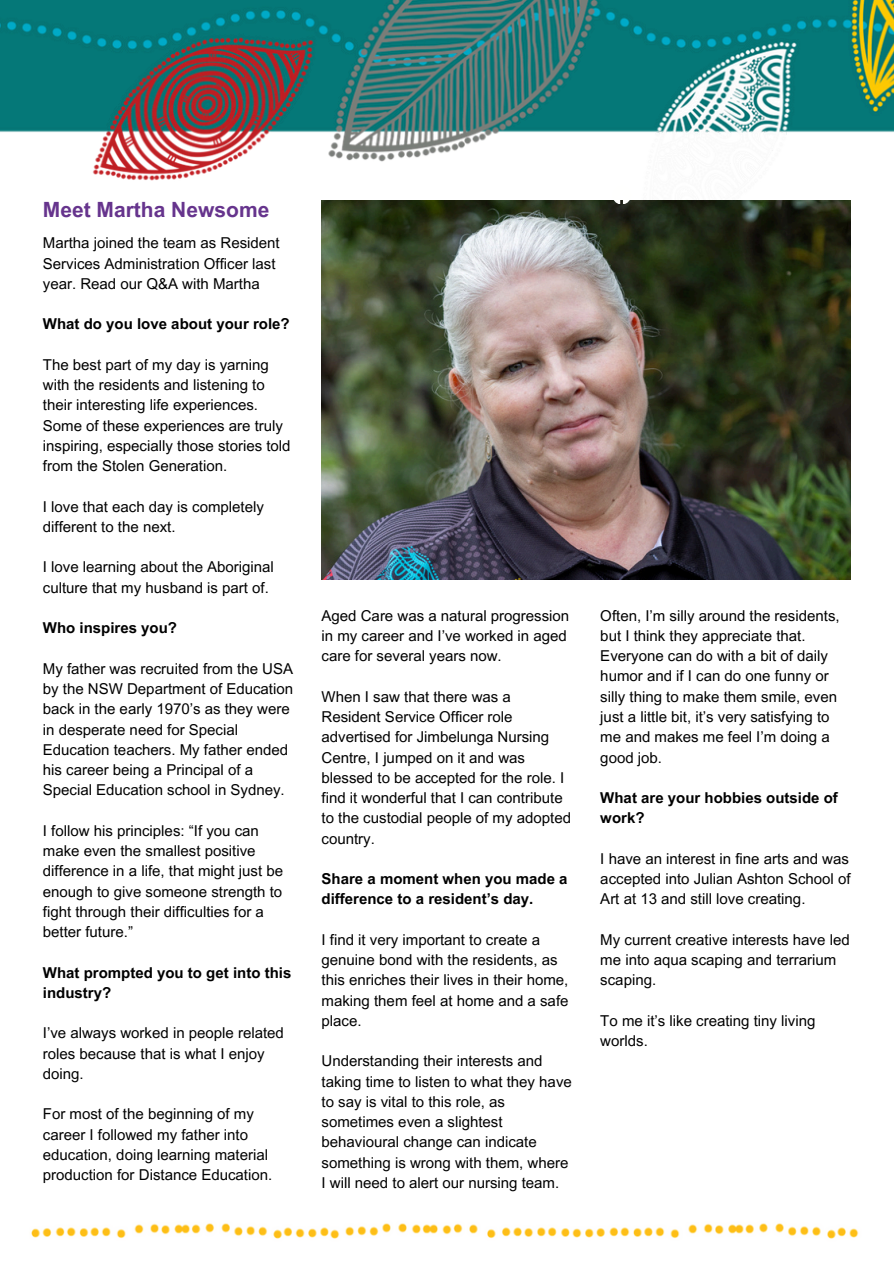
<style>
.page{position:relative;width:894px;height:1264px;background:#fff}
.page>*{position:absolute;margin:0;border:0;box-sizing:border-box;transform-origin:0 0}
.t1{font:700 21px "Arial MT Pro";color:#66348d}
.t2{font:15px/20.2px "Arial MT Pro";color:#000}
.t3{font:700 15px/20.2px "Arial MT Pro";color:#000}
</style>
<div class="page">
<img style="left:0;top:0;width:893px;height:580px">
<img style="left:321px;top:201px;width:529px;height:378px">
<svg style="left:612px;top:186px;width:19px;height:18px"></svg>
<img style="left:31px;top:1223px;width:828px;height:16px">
<p class="t1" style="left:43px;top:201px;width:228px">Meet Martha Newsome</p>
<p class="t2" style="left:43px;top:235px;width:238px">Martha joined the team as Resident<br>Services Administration Officer last year. Read our Q&amp;A with Martha</p>
<p class="t3" style="left:43px;top:316px;width:248px">What do you love about your role?</p>
<h1 class="t2" style="left:43px;top:356px;width:249px">The best part of my day is yarning with the residents and listening to their interesting life experiences.<br>Some of these experiences are truly inspiring, especially those stories told from the Stolen Generation.</h1>
<p class="t2" style="left:43px;top:498px;width:222px">I love that each day is completely different to the next.</p>
<p class="t2" style="left:43px;top:559px;width:232px">I love learning about the Aboriginal culture that my husband is part of.</p>
<h2 class="t3" style="left:43px;top:619px;width:136px">Who inspires you?</h2>
<p class="t2" style="left:43px;top:660px;width:252px">My father was recruited from the USA by the NSW Department of Education back in the early 1970’s as they were in desperate need for Special Education teachers. My father ended his career being a Principal of a Special Education school in Sydney.</p>
<p class="t2" style="left:43px;top:822px;width:242px">I follow his principles: “If you can make even the smallest positive difference in a life, that might just be enough to give someone strength to fight through their difficulties for a better future.”</p>
<p class="t3" style="left:43px;top:964px;width:250px">What prompted you to get into this industry?</p>
<h2 class="t2" style="left:43px;top:1024px;width:242px">I’ve always worked in people related roles because that is what I enjoy doing.</h2>
<p class="t2" style="left:43px;top:1105px;width:231px">For most of the beginning of my career I followed my father into education, doing learning material production for Distance Education.</p>
<p class="t2" style="left:321px;top:607px;width:249px">Aged Care was a natural progression in my career and I’ve worked in aged care for several years now.</p>
<h2 class="t2" style="left:321px;top:688px;width:251px">When I saw that there was a<br>Resident Service Officer role advertised for Jimbelunga Nursing<br>Centre, I jumped on it and was blessed to be accepted for the role. I find it wonderful that I can contribute to the custodial people of my adopted country.</h2>
<p class="t3" style="left:321px;top:870px;width:247px">Share a moment when you made a difference to a resident’s day.</p>
<p class="t2" style="left:321px;top:931px;width:248px">I find it very important to create a genuine bond with the residents, as this enriches their lives in their home, making them feel at home and a safe place.</p>
<p class="t2" style="left:321px;top:1052px;width:252px">Understanding their interests and taking time to listen to what they have to say is vital to this role, as sometimes even a slightest behavioural change can indicate something is wrong with them, where I will need to alert our nursing team.</p>
<h2 class="t2" style="left:600px;top:607px;width:241px">Often, I’m silly around the residents, but I think they appreciate that.<br>Everyone can do with a bit of daily humor and if I can do one funny or silly thing to make them smile, even just a little bit, it’s very satisfying to me and makes me feel I’m doing a good job.</h2>
<p class="t3" style="left:600px;top:789px;width:239px">What are your hobbies outside of work?</p>
<p class="t2" style="left:600px;top:850px;width:252px;text-align:justify">I have an interest in fine arts and was accepted into Julian Ashton School of Art at 13 and still love creating.</p>
<p class="t2" style="left:600px;top:931px;width:251px">My current creative interests have led me into aqua scaping and terrarium scaping.</p>
<h2 class="t2" style="left:600px;top:1012px;width:216px">To me it’s like creating tiny living worlds.</h2>
</div>
